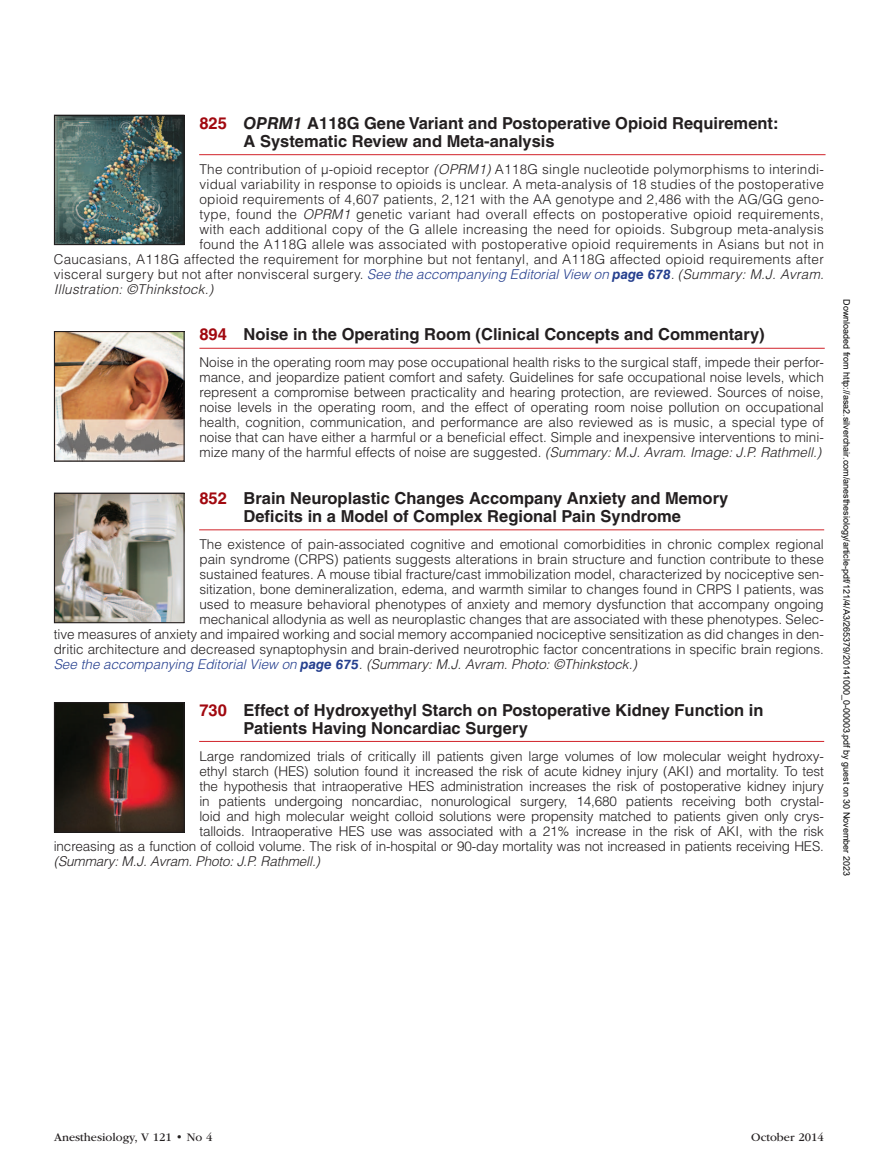
<style>
.page{position:relative;width:878px;height:1175px;background:#fff}
.page>*{position:absolute;margin:0;border:0;box-sizing:border-box;transform-origin:0 0}
.t1{font:700 16.5px/18px "Helvetica";color:#231f20}
.t2{font:300 13.5px/15px "Helvetica";color:#231f20;text-align:justify}
.t3{font:300 13.5px "Helvetica";letter-spacing:.02em;color:#231f20}
.t4{font:italic 300 13.5px "Helvetica";color:#231f20}
.t5{font:italic 300 13.5px "Helvetica";letter-spacing:.02em;color:#231f20}
.t6{font:12px "ITC Garamond Std";color:#231f20}
.t7{font:9px "Arial";color:#000}
.s1{color:#a1080f}
.s2{font-style:italic}
.s3{font-style:italic;color:#253f8e}
.s4{font-weight:700;font-style:italic;color:#253f8e}
.s5{color:#253f8e}
.s6{font-weight:700;color:#253f8e}
</style>
<div class="page">
<hr style="left:199px;top:154px;width:626px;height:1px;background:#d1232a">
<hr style="left:199px;top:348px;width:625px;height:1px;background:#d1232a">
<hr style="left:199px;top:529px;width:625px;height:1px;background:#d1232a">
<hr style="left:199px;top:741px;width:625px;height:1px;background:#d1232a">
<img style="left:56px;top:333px;width:126px;height:126px">
<div style="left:54px;top:331px;width:130px;height:130px;border:1px solid #231f20"></div>
<img style="left:56px;top:495px;width:126px;height:126px">
<div style="left:54px;top:493px;width:130px;height:130px;border:1px solid #231f20"></div>
<img style="left:56px;top:117px;width:126px;height:126px">
<div style="left:54px;top:115px;width:130px;height:130px;border:1px solid #231f20"></div>
<img style="left:56px;top:704px;width:126px;height:126px">
<div style="left:54px;top:702px;width:130px;height:130px;border:1px solid #231f20"></div>
<p class="t1" style="left:243px;top:114px;width:536px;text-indent:-44px"><span class="s1">825</span> <span class="s2">OPRM1</span> A118G Gene Variant and Postoperative Opioid Requirement:<br>A Systematic Review and Meta-analysis</p>
<p class="t3" style="left:199px;top:161px;width:626px">The contribution of μ-opioid receptor <span class="s2">(OPRM1)</span> A118G single nucleotide polymorphisms to interindi-</p>
<p class="t3" style="left:199px;top:176px;width:626px">vidual variability in response to opioids is unclear. A meta-analysis of 18 studies of the postoperative</p>
<p class="t3" style="left:199px;top:191px;width:626px">opioid requirements of 4,607 patients, 2,121 with the AA genotype and 2,486 with the AG/GG geno-</p>
<p class="t3" style="left:199px;top:206px;width:626px">type, found the <span class="s2">OPRM1</span> genetic variant had overall effects on postoperative opioid requirements,</p>
<p class="t3" style="left:199px;top:221px;width:626px">with each additional copy of the G allele increasing the need for opioids. Subgroup meta-analysis</p>
<p class="t3" style="left:199px;top:236px;width:626px">found the A118G allele was associated with postoperative opioid requirements in Asians but not in</p>
<p class="t3" style="left:54px;top:251px;width:771px">Caucasians, A118G affected the requirement for morphine but not fentanyl, and A118G affected opioid requirements after</p>
<p class="t3" style="left:54px;top:266px;width:771px">visceral surgery but not after nonvisceral surgery. <span class="s3">See the accompanying Editorial View on</span> <span class="s4">page 678</span><span class="s2">. (Summary: M.J. Avram.</span></p>
<p class="t5" style="left:54px;top:281px;width:161px">Illustration: ©Thinkstock.)</p>
<p class="t1" style="left:199px;top:325px;width:566px"><span class="s1">894</span> Noise in the Operating Room (Clinical Concepts and Commentary)</p>
<p class="t2" style="left:199px;top:355px;width:626px">Noise in the operating room may pose occupational health risks to the surgical staff, impede their perfor&shy;mance, and jeopardize patient comfort and safety. Guidelines for safe occupational noise levels, which represent a compromise between practicality and hearing protection, are reviewed. Sources of noise, noise levels in the operating room, and the effect of operating room noise pollution on occupational health, cognition, communication, and performance are also reviewed as is music, a special type of noise that can have either a harmful or a beneficial effect. Simple and inexpensive interventions to mini&shy;mize many of the harmful effects of noise are suggested. <span class="s2">(Summary: M.J. Avram. Image: J.P. Rathmell.)</span></p>
<p class="t1" style="left:199px;top:489px;width:530px;text-align:center"><span class="s1">852</span> Brain Neuroplastic Changes Accompany Anxiety and Memory<br>Deficits in a Model of Complex Regional Pain Syndrome</p>
<p class="t2" style="left:199px;top:536px;width:626px">The existence of pain-associated cognitive and emotional comorbidities in chronic complex regional</p>
<p class="t2" style="left:199px;top:551px;width:626px">pain syndrome (CRPS) patients suggests alterations in brain structure and function contribute to these</p>
<p class="t2" style="left:199px;top:566px;width:626px">sustained features. A mouse tibial fracture/cast immobilization model, characterized by nociceptive sen-</p>
<p class="t2" style="left:199px;top:581px;width:626px">sitization, bone demineralization, edema, and warmth similar to changes found in CRPS I patients, was</p>
<p class="t2" style="left:199px;top:596px;width:626px">used to measure behavioral phenotypes of anxiety and memory dysfunction that accompany ongoing</p>
<p class="t2" style="left:199px;top:611px;width:626px">mechanical allodynia as well as neuroplastic changes that are associated with these phenotypes. Selec-</p>
<p class="t2" style="left:54px;top:626px;width:771px">tive measures of anxiety and impaired working and social memory accompanied nociceptive sensitization as did changes in den-</p>
<p class="t2" style="left:54px;top:641px;width:771px">dritic architecture and decreased synaptophysin and brain-derived neurotrophic factor concentrations in specific brain regions.</p>
<p class="t4" style="left:54px;top:656px;width:584px"><span class="s5">See the accompanying Editorial View on</span> <span class="s6">page 675</span>. (Summary: M.J. Avram. Photo: ©Thinkstock.)</p>
<p class="t1" style="left:243px;top:700px;width:521px;text-indent:-44px"><span class="s1">730</span> Effect of Hydroxyethyl Starch on Postoperative Kidney Function in<br>Patients Having Noncardiac Surgery</p>
<p class="t2" style="left:54px;top:748px;width:771px;text-align:right">Large randomized trials of critically ill patients given large volumes of low molecular weight hydroxy-<br>ethyl starch (HES) solution found it increased the risk of acute kidney injury (AKI) and mortality. To test<br>the hypothesis that intraoperative HES administration increases the risk of postoperative kidney injury<br>in patients undergoing noncardiac, nonurological surgery, 14,680 patients receiving both crystal-<br>loid and high molecular weight colloid solutions were propensity matched to patients given only crys-<br>talloids. Intraoperative HES use was associated with a 21% increase in the risk of AKI, with the risk<br>increasing as a function of colloid volume. The risk of in-hospital or 90-day mortality was not increased in patients receiving HES.</p>
<p class="t4" style="left:54px;top:852px;width:268px">(Summary: M.J. Avram. Photo: J.P. Rathmell.)</p>
<p class="t7" style="left:850px;top:299px;width:578px;rotate:90deg">Downloaded from http://asa2.silverchair.com/anesthesiology/article-pdf/121/4/A3/265379/20141000_0-00003.pdf by guest on 30 November 2023</p>
<p class="t6" style="left:54px;top:1130px;width:160px">Anesthesiology, V 121 • No 4</p>
<p class="t6" style="left:751px;top:1130px;width:74px">October 2014</p>
</div>
